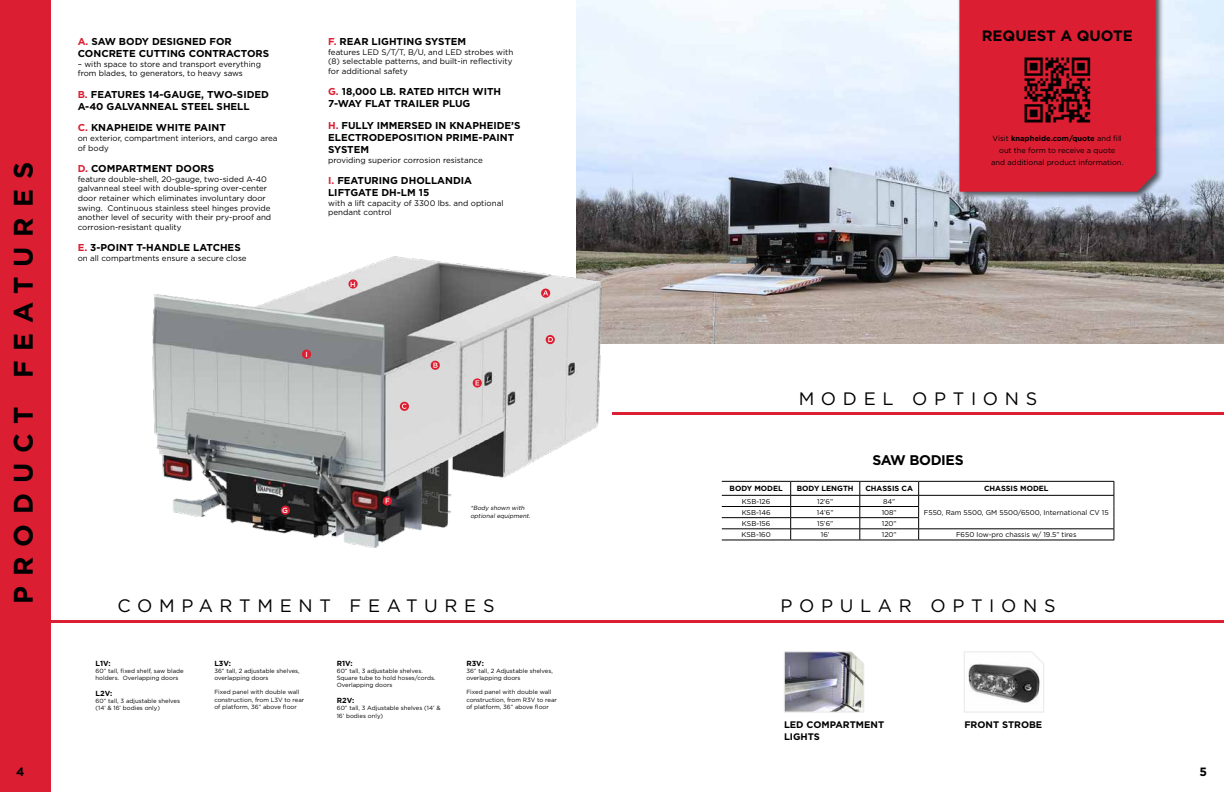
<style>
.page{position:relative;width:1224px;height:792px;background:#fff}
.page>*{position:absolute;margin:0;border:0;box-sizing:border-box;transform-origin:0 0}
.t1{font:700 26.8px "Gotham";letter-spacing:.37em;color:#000}
.t2{font:18px "Gotham";letter-spacing:.37em;color:#000}
.t3{font:700 15px "Gotham";color:#000}
.t4{font:700 14px "Gotham";letter-spacing:-.025em;color:#000}
.t5{font:700 12px "Gotham";color:#000}
.t6{font:700 10px/12px "Gotham";color:#000}
.t7{font:700 9.5px/11.4px "Gotham";color:#000}
.t8{font:8px/9.6px "Gotham";color:#000}
.t9{font:7.5px/12px "Gotham";color:#000;text-align:center}
.t10{font:700 7.5px "Gotham";color:#000}
.t11{font:700 7.4px "Gotham";color:#000}
.t12{font:500 7.4px "Gotham";color:#fff}
.t13{font:7px "Gotham";color:#000}
.t14{font:6px/7.2px "Gotham";color:#000}
.t15{font:italic 6px/7.2px "Gotham";color:#000}
.s1{color:#dc1e32}
.s2{font-weight:700}
</style>
<div class="page">
<hr style="left:612px;top:621px;width:612px;height:2px;background:#dc1e32">
<hr style="left:612px;top:412px;width:612px;height:3px;background:#dc1e32">
<svg style="left:784px;top:651px;width:80px;height:62px;background:#9596a0"></svg>
<hr style="left:722px;top:481px;width:69px;height:1px;background:#000">
<hr style="left:791px;top:481px;width:69px;height:1px;background:#000">
<hr style="left:860px;top:481px;width:59px;height:1px;background:#000">
<hr style="left:919px;top:481px;width:195px;height:1px;background:#000">
<hr style="left:722px;top:495px;width:69px;height:1px;background:#000">
<hr style="left:791px;top:495px;width:69px;height:1px;background:#000">
<hr style="left:860px;top:495px;width:59px;height:1px;background:#000">
<hr style="left:919px;top:495px;width:195px;height:1px;background:#000">
<hr style="left:722px;top:506px;width:69px;height:1px;background:#000">
<hr style="left:791px;top:506px;width:69px;height:1px;background:#000">
<hr style="left:860px;top:506px;width:59px;height:1px;background:#000">
<hr style="left:722px;top:517px;width:69px;height:1px;background:#000">
<hr style="left:791px;top:517px;width:69px;height:1px;background:#000">
<hr style="left:860px;top:517px;width:59px;height:1px;background:#000">
<hr style="left:722px;top:529px;width:69px;height:1px;background:#000">
<hr style="left:791px;top:529px;width:69px;height:1px;background:#000">
<svg style="left:790px;top:482px;width:1px;height:58px"></svg>
<hr style="left:860px;top:529px;width:59px;height:1px;background:#000">
<svg style="left:860px;top:482px;width:1px;height:58px"></svg>
<hr style="left:722px;top:540px;width:69px;height:1px;background:#000">
<hr style="left:791px;top:540px;width:69px;height:1px;background:#000">
<hr style="left:860px;top:540px;width:59px;height:1px;background:#000">
<hr style="left:919px;top:540px;width:195px;height:1px;background:#000">
<svg style="left:918px;top:482px;width:1px;height:58px"></svg>
<svg style="left:1114px;top:482px;width:1px;height:58px"></svg>
<hr style="left:919px;top:529px;width:195px;height:1px;background:#000">
<svg style="left:964px;top:651px;width:80px;height:62px"></svg>
<img style="left:576px;top:0;width:648px;height:343px">
<div style="left:0;top:0;width:50px;height:792px;background:#dc1e32"></div>
<hr style="left:0;top:621px;width:797px;height:2px;background:#dc1e32">
<div style="left:957px;top:0;width:207px;height:200px;background:#000;opacity:.65"></div>
<div style="left:959px;top:0;width:196px;height:192px;background:#dc1e32"></div>
<img style="left:1020px;top:53px;width:74px;height:74px">
<img style="left:152px;top:251px;width:478px;height:297px">
<svg style="left:541px;top:289px;width:9px;height:9px"></svg>
<svg style="left:543px;top:290px;width:5px;height:5px"></svg>
<svg style="left:431px;top:361px;width:9px;height:9px"></svg>
<svg style="left:433px;top:363px;width:5px;height:5px"></svg>
<svg style="left:400px;top:402px;width:9px;height:9px"></svg>
<svg style="left:402px;top:404px;width:5px;height:5px"></svg>
<div style="left:546px;top:335px;width:9px;height:9px;background:#dc1e32;border-radius:50%"></div>
<svg style="left:548px;top:337px;width:5px;height:5px"></svg>
<svg style="left:383px;top:496px;width:9px;height:10px"></svg>
<svg style="left:386px;top:498px;width:3px;height:5px"></svg>
<div style="left:281px;top:506px;width:9px;height:9px;background:#dc1e32;border-radius:50%"></div>
<svg style="left:348px;top:279px;width:10px;height:10px"></svg>
<svg style="left:473px;top:378px;width:9px;height:10px"></svg>
<svg style="left:476px;top:380px;width:3px;height:5px"></svg>
<div style="left:302px;top:350px;width:9px;height:9px;background:#dc1e32;border-radius:50%"></div>
<h1 class="t1" style="left:6px;top:604px;width:443px;rotate:-90deg">PRODUCT FEATURES</h1>
<h3 class="t5" style="left:17px;top:764px;width:9px">2</h3>
<h3 class="t5" style="left:16px;top:764px;width:10px">4</h3>
<p class="t6" style="left:78px;top:35px;width:193px"><span class="s1">A.</span> SAW BODY DESIGNED FOR<br>CONCRETE CUTTING CONTRACTORS</p>
<p class="t8" style="left:78px;top:59px;width:185px">– with space to store and transport everything from blades, to generators, to heavy saws</p>
<p class="t6" style="left:78px;top:88px;width:193px"><span class="s1">B.</span> FEATURES 14-GAUGE, TWO-SIDED<br>A-40 GALVANNEAL STEEL SHELL</p>
<p class="t6" style="left:78px;top:122px;width:150px"><span class="s1">C.</span> KNAPHEIDE WHITE PAINT</p>
<p class="t8" style="left:78px;top:133px;width:201px">on exterior, compartment interiors, and cargo area of body</p>
<p class="t6" style="left:78px;top:163px;width:138px"><span class="s1">D.</span> COMPARTMENT DOORS</p>
<p class="t8" style="left:78px;top:174px;width:195px">feature double-shell, 20-gauge, two-sided A-40 galvanneal steel with double-spring over-center door retainer which eliminates involuntary door swing. Continuous stainless steel hinges provide another level of security with their pry-proof and corrosion-resistant quality</p>
<p class="t6" style="left:78px;top:242px;width:164px"><span class="s1">E.</span> 3-POINT T-HANDLE LATCHES</p>
<p class="t8" style="left:78px;top:253px;width:170px">on all compartments ensure a secure close</p>
<p class="t6" style="left:328px;top:35px;width:140px"><span class="s1">F.</span> REAR LIGHTING SYSTEM</p>
<p class="t8" style="left:328px;top:47px;width:187px;text-align:justify">features LED S/T/T, B/U, and LED strobes with (8) selectable patterns, and built-in reflectivity for additional safety</p>
<p class="t6" style="left:328px;top:86px;width:175px"><span class="s1">G.</span> 18,000 LB. RATED HITCH WITH<br>7-WAY FLAT TRAILER PLUG</p>
<p class="t6" style="left:328px;top:119px;width:194px"><span class="s1">H.</span> FULLY IMMERSED IN KNAPHEIDE’S<br>ELECTRODEPOSITION PRIME-PAINT<br>SYSTEM</p>
<p class="t8" style="left:328px;top:155px;width:156px">providing superior corrosion resistance</p>
<p class="t6" style="left:328px;top:175px;width:146px"><span class="s1">I.</span> FEATURING DHOLLANDIA<br>LIFTGATE DH-LM 15</p>
<p class="t8" style="left:328px;top:198px;width:177px">with a lift capacity of 3300 lbs. and optional pendant control</p>
<p class="t12" style="left:350px;top:279px;width:7px">H</p>
<p class="t12" style="left:305px;top:349px;width:4px">I</p>
<p class="t12" style="left:282px;top:505px;width:7px">G</p>
<p class="t15" style="left:470px;top:505px;width:63px">*Body shown with optional equipment.</p>
<h2 class="t2" style="left:117px;top:595px;width:379px">COMPARTMENT FEATURES</h2>
<p class="t11" style="left:96px;top:658px;width:17px">L1V:</p>
<p class="t14" style="left:96px;top:667px;width:90px">60” tall, fixed shelf, saw blade holders. Overlapping doors</p>
<p class="t11" style="left:96px;top:689px;width:18px">L2V:</p>
<p class="t14" style="left:96px;top:697px;width:86px">60” tall, 3 adjustable shelves (14’ &amp; 16’ bodies only)</p>
<p class="t11" style="left:214px;top:658px;width:18px">L3V:</p>
<p class="t14" style="left:214px;top:667px;width:87px">36” tall, 2 adjustable shelves, overlapping doors</p>
<p class="t14" style="left:214px;top:689px;width:91px">Fixed panel with double wall construction, from L3V to rear of platform, 36” above floor</p>
<p class="t11" style="left:337px;top:658px;width:18px">R1V:</p>
<p class="t14" style="left:337px;top:667px;width:100px">60” tall, 3 adjustable shelves.<br>Square tube to hold hoses/cords.<br>Overlapping doors</p>
<p class="t11" style="left:337px;top:696px;width:19px">R2V:</p>
<p class="t14" style="left:337px;top:705px;width:105px">60” tall, 3 Adjustable shelves (14’ &amp;<br>16’ bodies only)</p>
<p class="t11" style="left:466px;top:658px;width:19px">R3V:</p>
<p class="t14" style="left:466px;top:667px;width:88px">36” tall, 2 Adjustable shelves, overlapping doors</p>
<p class="t14" style="left:466px;top:689px;width:92px">Fixed panel with double wall construction, from R3V to rear of platform, 36” above floor</p>
<h3 class="t3" style="left:982px;top:26px;width:153px">REQUEST A QUOTE</h3>
<p class="t9" style="left:991px;top:132px;width:134px">Visit <span class="s2">knapheide.com/quote</span> and fill out the form to receive a quote<br>and additional product information.</p>
<h2 class="t2" style="left:799px;top:387px;width:240px">MODEL OPTIONS</h2>
<h3 class="t4" style="left:872px;top:451px;width:93px">SAW BODIES</h3>
<p class="t10" style="left:730px;top:484px;width:55px">BODY MODEL</p>
<p class="t10" style="left:797px;top:484px;width:58px">BODY LENGTH</p>
<p class="t10" style="left:865px;top:484px;width:49px">CHASSIS CA</p>
<p class="t10" style="left:984px;top:484px;width:66px">CHASSIS MODEL</p>
<p class="t13" style="left:742px;top:497px;width:30px">KSB-126</p>
<p class="t13" style="left:817px;top:497px;width:18px">12’6”</p>
<p class="t13" style="left:883px;top:497px;width:14px">84”</p>
<p class="t13" style="left:742px;top:508px;width:30px">KSB-146</p>
<p class="t13" style="left:817px;top:508px;width:18px">14’6”</p>
<p class="t13" style="left:882px;top:508px;width:17px">108”</p>
<p class="t13" style="left:924px;top:508px;width:186px">F550, Ram 5500, GM 5500/6500, International CV 15</p>
<p class="t13" style="left:742px;top:519px;width:30px">KSB-156</p>
<p class="t13" style="left:817px;top:519px;width:18px">15’6”</p>
<p class="t13" style="left:882px;top:519px;width:16px">120”</p>
<p class="t13" style="left:742px;top:530px;width:31px">KSB-160</p>
<p class="t13" style="left:821px;top:530px;width:10px">16’</p>
<p class="t13" style="left:882px;top:530px;width:16px">120”</p>
<p class="t13" style="left:956px;top:530px;width:122px">F650 low-pro chassis w/ 19.5” tires</p>
<h2 class="t2" style="left:780px;top:595px;width:277px">POPULAR OPTIONS</h2>
<p class="t7" style="left:784px;top:719px;width:102px">LED COMPARTMENT<br>LIGHTS</p>
<p class="t7" style="left:964px;top:719px;width:79px">FRONT STROBE</p>
<h3 class="t5" style="left:1200px;top:764px;width:9px">5</h3>
</div>
